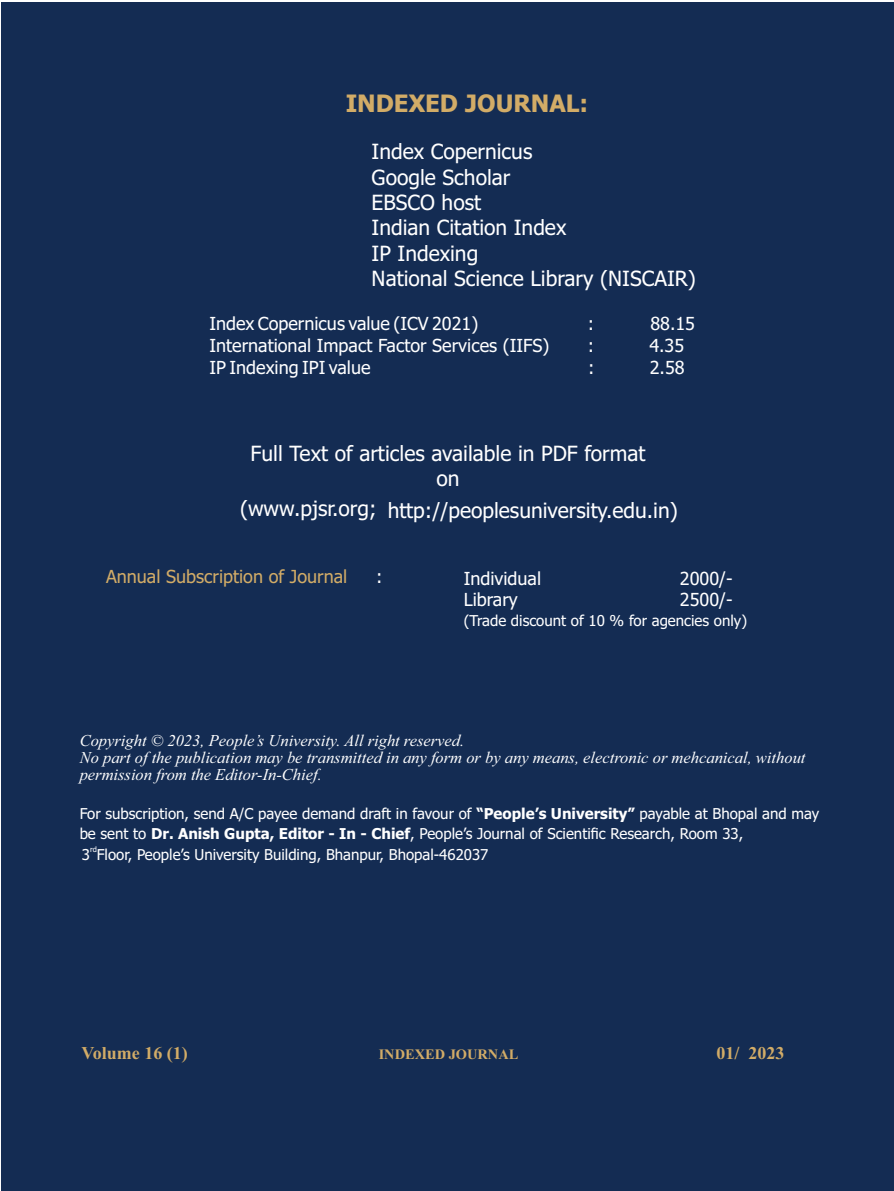
<style>
.page{position:relative;width:894px;height:1191px;background:#fff}
.page>*{position:absolute;margin:0;border:0;box-sizing:border-box;transform-origin:0 0}
.t1{font:700 24px "Tahoma";color:#d2ac67}
.t2{font:21px/25.3px "Tahoma";color:#fff;text-align:center}
.t3{font:18px "Tahoma";color:#fff}
.t4{font:18px "Tahoma";color:#d2ac67}
.t5{font:700 18px "Times New Roman";color:#d2ac67}
.t6{font:italic 16.5px/16.6px "Times New Roman";color:#fff}
.t7{font:15px/19.8px "Tahoma";color:#fff}
.t8{font:700 14.4px "Times New Roman";color:#d2ac67}
.t9{font:7.5px "Tahoma";color:#fff}
.s1{font-weight:700}
</style>
<div class="page">
<div style="left:1px;top:2px;width:892px;height:1189px;background:#142c53"></div>
<h1 class="t1" style="left:345px;top:93px;width:244px">INDEXED JOURNAL:</h1>
<h2 class="t2" style="left:371px;top:141px;width:326px;text-align:left">Index Copernicus<br>Google Scholar<br>EBSCO host<br>Indian Citation Index<br>IP Indexing<br>National Science Library (NISCAIR)</h2>
<p class="t3" style="left:209px;top:316px;width:270px">Index Copernicus value (ICV 2021)</p>
<p class="t3" style="left:587px;top:316px;width:8px">:</p>
<p class="t3" style="left:650px;top:316px;width:46px">88.15</p>
<p class="t3" style="left:209px;top:338px;width:341px">International Impact Factor Services (IIFS)</p>
<p class="t3" style="left:587px;top:338px;width:8px">:</p>
<p class="t3" style="left:649px;top:338px;width:36px">4.35</p>
<p class="t3" style="left:209px;top:360px;width:162px">IP Indexing IPI value</p>
<p class="t3" style="left:588px;top:360px;width:8px">:</p>
<p class="t3" style="left:649px;top:360px;width:36px">2.58</p>
<h2 class="t2" style="left:250px;top:442px;width:396px">Full Text of articles available in PDF format on</h2>
<h2 class="t2" style="left:240px;top:499px;width:439px">(www.pjsr.org; http://peoplesuniversity.edu.in)</h2>
<p class="t4" style="left:106px;top:569px;width:243px">Annual Subscription of Journal</p>
<p class="t3" style="left:376px;top:569px;width:8px">:</p>
<p class="t3" style="left:463px;top:571px;width:79px">Individual</p>
<p class="t3" style="left:679px;top:571px;width:54px">2000/-</p>
<p class="t3" style="left:463px;top:592px;width:56px">Library</p>
<p class="t3" style="left:679px;top:592px;width:54px">2500/-</p>
<p class="t7" style="left:463px;top:612px;width:285px">(Trade discount of 10 % for agencies only)</p>
<p class="t6" style="left:80px;top:734px;width:727px">Copyright © 2023, People’s University. All right reserved.<br>No part of the publication may be transmitted in any form or by any means, electronic or mehcanical, without permission from the Editor-In-Chief.</p>
<p class="t7" style="left:80px;top:805px;width:741px">For subscription, send A/C payee demand draft in favour of <span class="s1">“People’s University”</span> payable at Bhopal and may be sent to <span class="s1">Dr. Anish Gupta, Editor - In - Chief</span>, People’s Journal of Scientific Research, Room 33,</p>
<p class="t9" style="left:90px;top:846px;width:8px">rd</p>
<p class="t7" style="left:82px;top:845px;width:408px">3 Floor, People’s University Building, Bhanpur, Bhopal-462037</p>
<p class="t5" style="left:81px;top:1047px;width:108px">Volume 16 (1)</p>
<p class="t8" style="left:378px;top:1049px;width:141px">INDEXED JOURNAL</p>
<p class="t5" style="left:716px;top:1047px;width:70px">01/ 2023</p>
</div>
